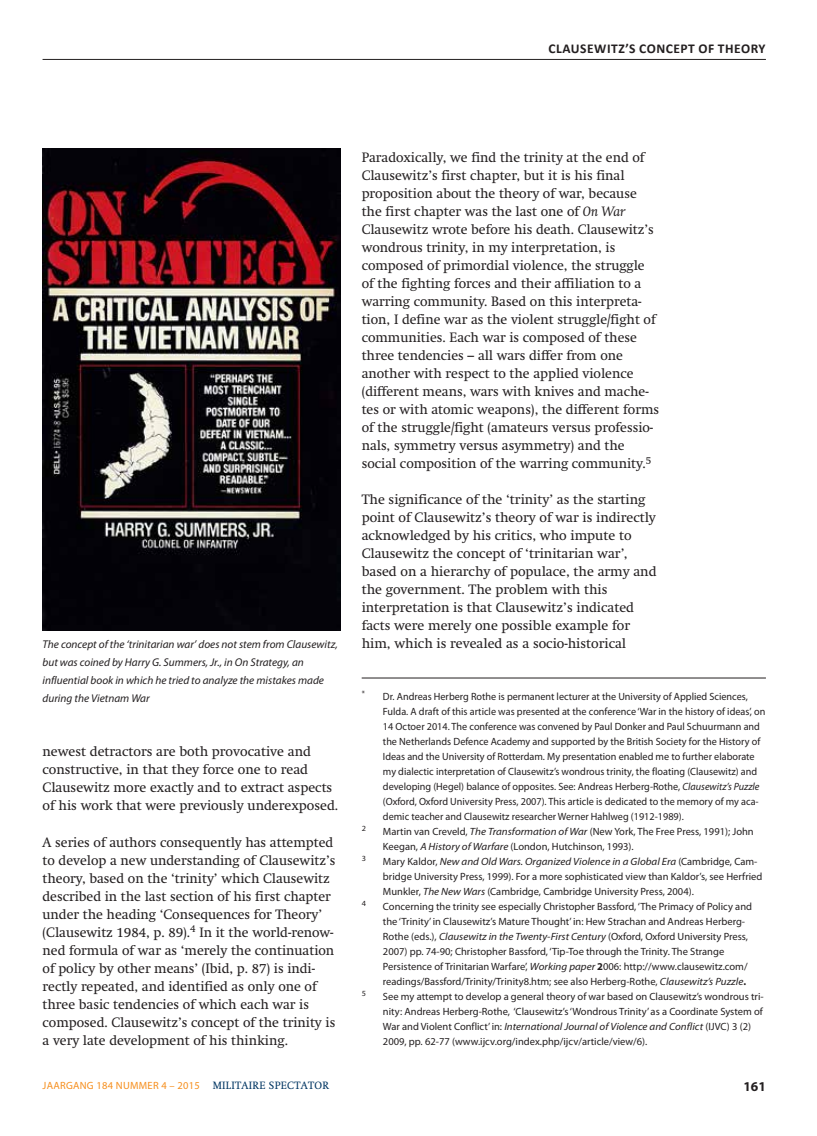
<style>
.page{position:relative;width:817px;height:1136px;background:#fff}
.page>*{position:absolute;margin:0;border:0;box-sizing:border-box;transform-origin:0 0}
.t1{font:13.5px/18px "Swift";color:#231f20}
.t2{font:700 13.5px "Calibri";letter-spacing:.04em;color:#231f20}
.t3{font:700 13.5px "Myriad Pro";color:#231f20}
.t4{font:italic 11.25px/18px "Myriad Pro";color:#231f20}
.t5{font:10.5px/15px "Myriad Pro";color:#231f20}
.t6{font:10.5px "Myriad Pro";letter-spacing:.025em;color:#f68f1e}
.t7{font:7.8px "Myriad Pro";color:#231f20;scale:1.05 1}
.s1{font-style:italic}
.s2{font-weight:700}
.s3{font-family:"Swift";color:#003562}
</style>
<div class="page">
<hr style="left:43px;top:59px;width:722px;height:1px;background:#231f20">
<img style="left:43px;top:149px;width:297px;height:481px">
<hr style="left:361px;top:677px;width:404px;height:1px;background:#231f20">
<p class="t2" style="left:548px;top:40px;width:218px">CLAUSEWITZ’S CONCEPT OF THEORY</p>
<p class="t1" style="left:361px;top:148px;width:299px">Paradoxically, we find the trinity at the end of Clausewitz’s first chapter, but it is his final proposition about the theory of war, because the first chapter was the last one of <span class="s1">On War </span>Clausewitz wrote before his death. Clausewitz’s wondrous trinity, in my interpretation, is composed of primordial violence, the struggle of the fighting forces and their affiliation to a warring community. Based on this interpreta&shy;tion, I define war as the violent struggle/fight of communities. Each war is composed of these three tendencies – all wars differ from one another with respect to the applied violence (different means, wars with knives and mache&shy;tes or with atomic weapons), the different forms of the struggle/fight (amateurs versus professio&shy;nals, symmetry versus asymmetry) and the social composition of the warring community.<sup>5</sup></p>
<p class="t1" style="left:361px;top:490px;width:296px">The significance of the ‘trinity’ as the starting point of Clausewitz’s theory of war is indirectly acknowledged by his critics, who impute to Clausewitz the concept of ‘trinitarian war’, based on a hierarchy of populace, the army and the government. The problem with this interpretation is that Clausewitz’s indicated facts were merely one possible example for</p>
<p class="t4" style="left:43px;top:635px;width:296px">The concept of the ‘trinitarian war’ does not stem from Clausewitz,</p>
<p class="t1" style="left:361px;top:634px;width:266px">him, which is revealed as a socio-historical</p>
<p class="t4" style="left:43px;top:653px;width:283px">but was coined by Harry G. Summers, Jr., in On Strategy, an influential book in which he tried to analyze the mistakes made during the Vietnam War</p>
<p class="t5" style="left:383px;top:688px;width:384px;text-indent:-21px"><sup>*</sup> Dr. Andreas Herberg Rothe is permanent lecturer at the University of Applied Sciences, Fulda. A draft of this article was presented at the conference ‘War in the history of ideas’, on 14 Octoer 2014. The conference was convened by Paul Donker and Paul Schuurmann and the Netherlands Defence Academy and supported by the British Society for the History of Ideas and the University of Rotterdam. My presentation enabled me to further elaborate my dialectic interpretation of Clausewitz’s wondrous trinity, the floating (Clausewitz) and developing (Hegel) balance of opposites. See: Andreas Herberg-Rothe, <span class="s1">Clausewitz’s Puzzle </span>(Oxford, Oxford University Press, 2007). This article is dedicated to the memory of my aca&shy;demic teacher and Clausewitz researcher Werner Hahlweg (1912-1989).</p>
<p class="t7" style="left:361px;top:824px;width:6px">2</p>
<p class="t5" style="left:383px;top:823px;width:372px">Martin van Creveld, <span class="s1">The Transformation of War</span> (New York, The Free Press, 1991); John<br>Keegan, <span class="s1">A History of Warfare</span> (London, Hutchinson, 1993).</p>
<p class="t7" style="left:361px;top:854px;width:6px">3</p>
<p class="t5" style="left:383px;top:853px;width:381px">Mary Kaldor, <span class="s1">New and Old Wars. Organized Violence in a Global Era</span> (Cambridge, Cam&shy;bridge University Press, 1999). For a more sophisticated view than Kaldor’s, see Herfried<br>Munkler, <span class="s1">The New Wars</span> (Cambridge, Cambridge University Press, 2004).</p>
<p class="t7" style="left:361px;top:899px;width:6px">4</p>
<p class="t5" style="left:383px;top:898px;width:370px">Concerning the trinity see especially Christopher Bassford, ‘The Primacy of Policy and the ‘Trinity’ in Clausewitz’s Mature Thought’ in: Hew Strachan and Andreas Herberg-Rothe (eds.), <span class="s1">Clausewitz in the Twenty-First Century</span> (Oxford, Oxford University Press, 2007) pp. 74-90; Christopher Bassford, ‘Tip-Toe through the Trinity. The Strange Persistence of Trinitarian Warfare’, <span class="s1">Working paper</span> <span class="s2">2</span>006: http://www.clausewitz.com/ readings/Bassford/Trinity/Trinity8.htm; see also Herberg-Rothe, <span class="s1">Clausewitz’s Puzzle</span><span class="s2">.</span></p>
<p class="t7" style="left:361px;top:989px;width:6px">5</p>
<p class="t5" style="left:383px;top:988px;width:382px">See my attempt to develop a general theory of war based on Clausewitz’s wondrous tri&shy;nity: Andreas Herberg-Rothe, ‘Clausewitz’s ‘Wondrous Trinity’ as a Coordinate System of War and Violent Conflict’ in: <span class="s1">International Journal of Violence and Conflict</span> (IJVC) 3 (2)<br>2009, pp. 62-77 (www.ijcv.org/index.php/ijcv/article/view/6).</p>
<p class="t1" style="left:43px;top:742px;width:297px">newest detractors are both provocative and constructive, in that they force one to read Clausewitz more exactly and to extract aspects of his work that were previously underexposed.</p>
<p class="t1" style="left:43px;top:832px;width:294px">A series of authors consequently has attempted to develop a new understanding of Clausewitz’s theory, based on the ‘trinity’ which Clausewitz described in the last section of his first chapter under the heading ‘Consequences for Theory’ (Clausewitz 1984, p. 89).<sup>4</sup> In it the world-renow&shy;ned formula of war as ‘merely the continuation of policy by other means’ (Ibid, p. 87) is indi&shy;rectly repeated, and identified as only one of three basic tendencies of which each war is composed. Clausewitz’s concept of the trinity is a very late development of his thinking.</p>
<p class="t6" style="left:43px;top:1079px;width:288px">JAARGANG 184 NUMMER 4 – 2015 <span class="s3">MILITAIRE SPECTATOR</span></p>
<p class="t3" style="left:743px;top:1078px;width:24px">161</p>
</div>
